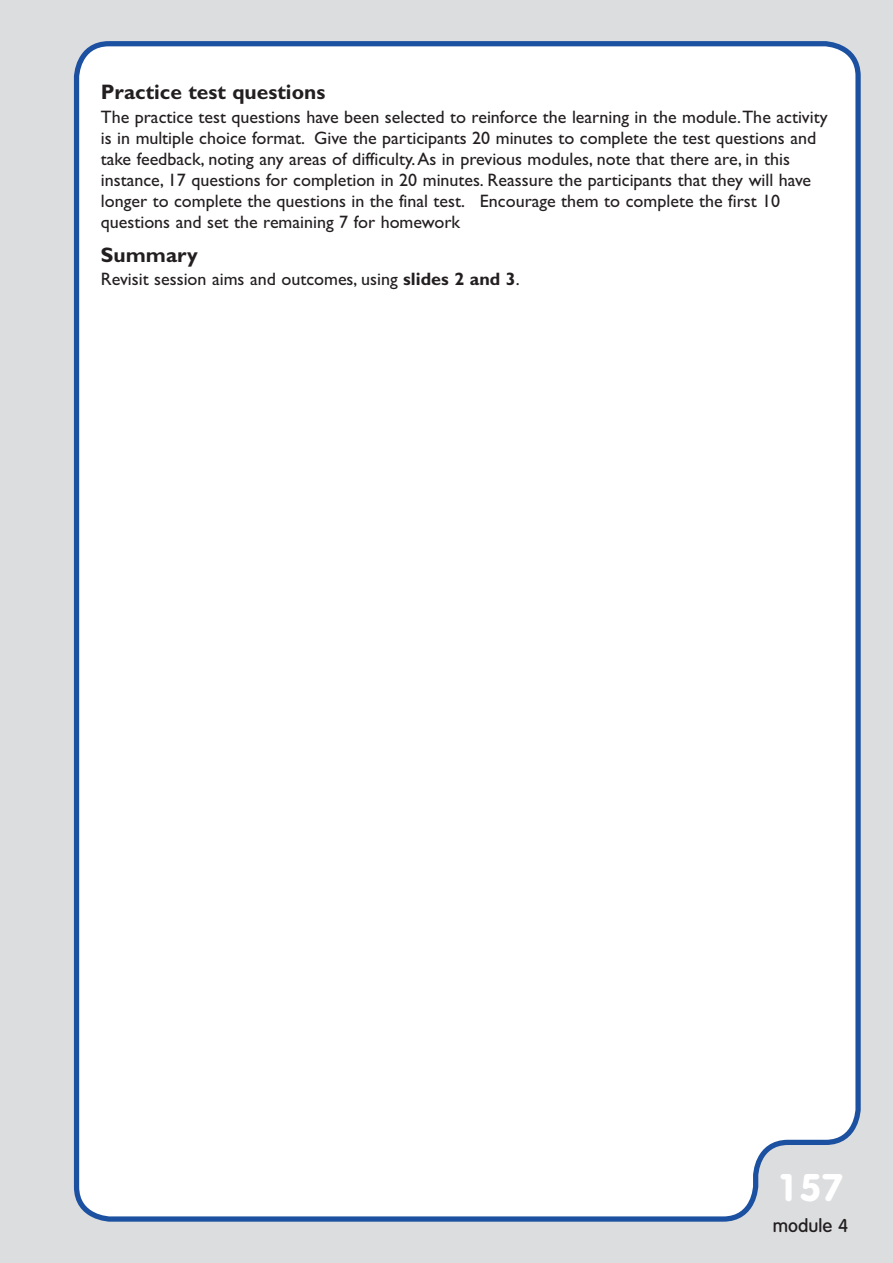
<style>
.page{position:relative;width:893px;height:1263px;background:#dcdddf}
.page>*{position:absolute;margin:0;border:0;box-sizing:border-box;transform-origin:0 0}
.t1{font:700 37.5px "Volkswagen";color:#fff}
.t2{font:700 21px "Gill Sans";color:#231f20}
.t3{font:18px/21px "Gill Sans";color:#231f20}
.t4{font:500 18px "Volkswagen";color:#231f20}
.s1{font-weight:700}
</style>
<div class="page">
<div style="left:73px;top:41px;width:788px;height:1181px;background:#fff"></div>
<p class="t2" style="left:101px;top:84px;width:226px">Practice test questions</p>
<p class="t3" style="left:101px;top:106px;width:728px">The practice test questions have been selected to reinforce the learning in the module.The activity is in multiple choice format. Give the participants 20 minutes to complete the test questions and take feedback, noting any areas of difficulty.As in previous modules, note that there are, in this instance, 17 questions for completion in 20 minutes. Reassure the participants that they will have longer to complete the questions in the final test. Encourage them to complete the first 10 questions and set the remaining 7 for homework</p>
<p class="t2" style="left:101px;top:247px;width:99px">Summary</p>
<p class="t3" style="left:101px;top:268px;width:420px">Revisit session aims and outcomes, using <span class="s1">slides 2 and 3</span>.</p>
<h1 class="t1" style="left:777px;top:1166px;width:68px">157</h1>
<p class="t4" style="left:773px;top:1215px;width:77px">module 4</p>
</div>
